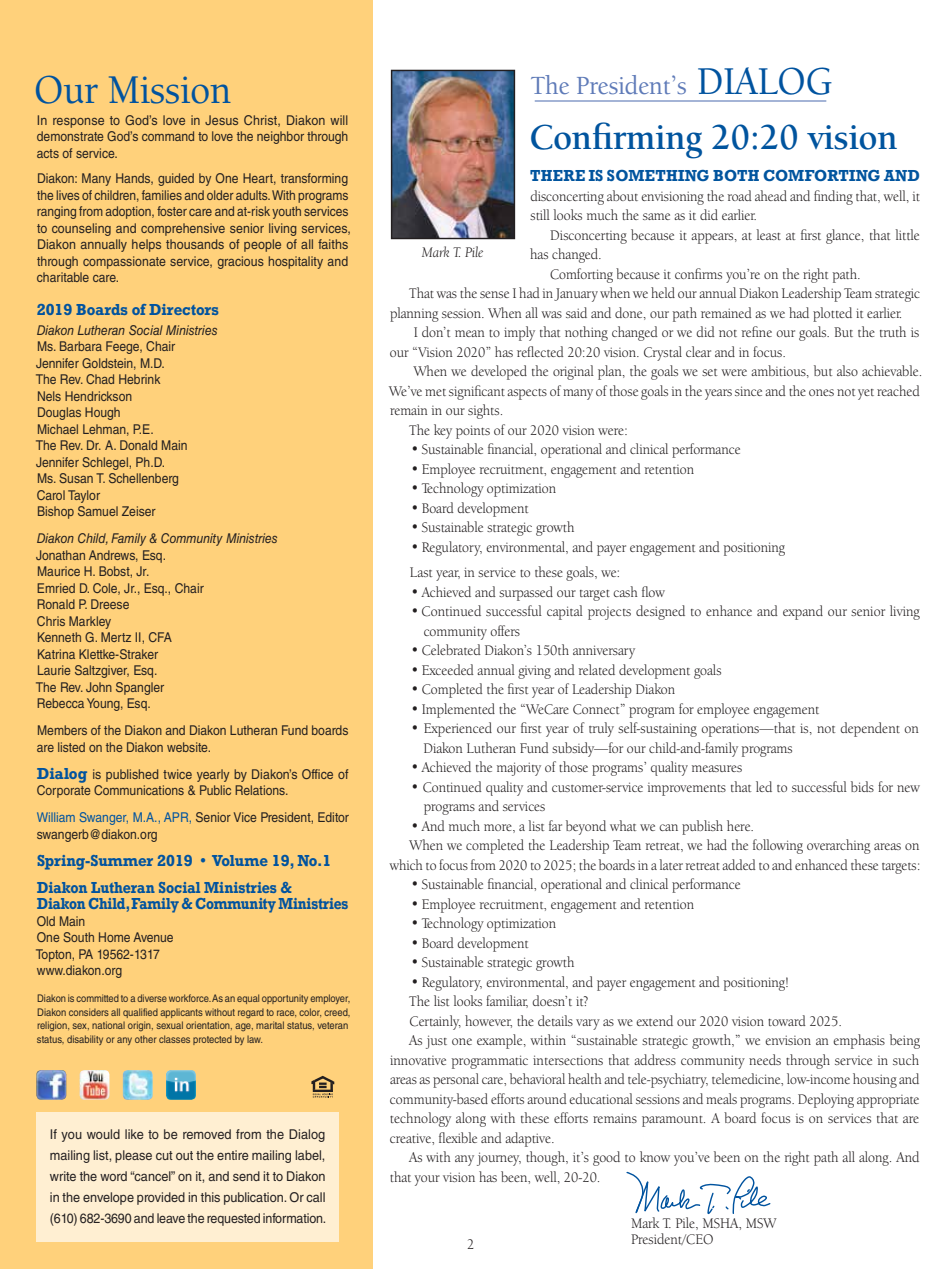
<style>
.page{position:relative;width:945px;height:1269px;background:#fff}
.page>*{position:absolute;margin:0;border:0;box-sizing:border-box;transform-origin:0 0}
.t1{font:500 42px "Berkeley Oldstyle IT Cby BT";color:#00539f;scale:.94 1}
.t2{font:700 37.5px "Berkeley Oldstyle IT Cby BT";color:#00549e}
.t3{font:500 27px "Berkeley Oldstyle IT Cby BT";color:#5f7bb8;scale:.94 1}
.t4{font:15px/19.5px "Berkeley Oldstyle IT Cby BT";color:#231f20;scale:.94 1}
.t5{font:15px/19.5px "Berkeley Oldstyle IT Cby BT";color:#231f20;scale:.95 1}
.t6{font:700 15px/27px "Rockwell";letter-spacing:-.005em;color:#00539f;scale:.94 1}
.t7{font:700 15px "Rockwell";letter-spacing:-.005em;color:#00539f;scale:.87 1}
.t8{font:700 15px "Rockwell";letter-spacing:.02em;color:#00549e;scale:.95 1}
.t9{font:italic 15px "Berkeley Oldstyle IT Cby BT";color:#231f20;scale:.94 1}
.t10{font:13.5px/16.5px "Helvetica LT Std";color:#231f20;scale:.9 1}
.t11{font:13.5px/21px "Helvetica LT Std";color:#231f20;text-align:justify;scale:.95 1}
.t12{font:13.5px/16.5px "Helvetica LT Std";color:#231f20;text-align:justify;scale:.93 1}
.t13{font:13.5px/16.5px "Helvetica LT Std";color:#231f20;scale:.92 1}
.t14{font:italic 13.5px "Helvetica LT Std";color:#231f20;scale:.9 1}
.t15{font:10.5px/13.5px "Helvetica LT Std";color:#231f20;scale:.89 1}
.s1{font-family:"Rockwell";font-weight:700;font-size:15px;color:#00539f}
.s2{color:#00539f}
.s3{font-size:40.5px;color:#00539f}
</style>
<div class="page">
<div style="left:0;top:0;width:373px;height:1269px;background:#ffd17b"></div>
<svg style="left:311px;top:1076px;width:23px;height:22px"></svg>
<div style="left:36px;top:1112px;width:303px;height:130px;background:#ffefd2"></div>
<img style="left:36px;top:1070px;width:30px;height:30px">
<img style="left:80px;top:1070px;width:30px;height:30px">
<img style="left:123px;top:1070px;width:30px;height:30px">
<img style="left:166px;top:1070px;width:30px;height:30px">
<hr style="left:535px;top:100px;width:291px;height:2px;background:#5f7bb8">
<svg style="left:626px;top:1171px;width:145px;height:44px"></svg>
<img style="left:393px;top:72px;width:120px;height:165px">
<div style="left:391px;top:70px;width:124px;height:169px;border:1px solid #231f20"></div>
<h1 class="t1" style="left:34px;top:64px;width:211px">Our Mission</h1>
<p class="t12" style="left:37px;top:112px;width:337px">In response to God’s love in Jesus Christ, Diakon will demonstrate God’s command to love the neighbor through acts of service.</p>
<p class="t10" style="left:37px;top:170px;width:351px">Diakon: Many Hands, guided by One Heart, transforming the lives of children, families and older adults. With programs ranging from adoption, foster care and at-risk youth services to counseling and comprehensive senior living services, Diakon annually helps thousands of people of all faiths through compassionate service, gracious hospitality and charitable care.</p>
<p class="t6" style="left:37px;top:296px;width:195px">2019 Boards of Directors</p>
<p class="t14" style="left:37px;top:322px;width:203px">Diakon Lutheran Social Ministries</p>
<p class="t10" style="left:36px;top:338px;width:170px">Ms. Barbara Feege, Chair<br>Jennifer Goldstein, M.D.<br>The Rev. Chad Hebrink<br>Nels Hendrickson<br>Douglas Hough<br>Michael Lehman, P.E.<br>The Rev. Dr. A. Donald Main<br>Jennifer Schlegel, Ph.D.<br>Ms. Susan T. Schellenberg<br>Carol Taylor<br>Bishop Samuel Zeiser</p>
<p class="t14" style="left:37px;top:531px;width:270px">Diakon Child, Family &amp; Community Ministries</p>
<p class="t10" style="left:36px;top:547px;width:188px">Jonathan Andrews, Esq.<br>Maurice H. Bobst, Jr.<br>Emried D. Cole, Jr., Esq., Chair<br>Ronald P. Dreese<br>Chris Markley<br>Kenneth G. Mertz II, CFA<br>Katrina Klettke-Straker<br>Laurie Saltzgiver, Esq.<br>The Rev. John Spangler<br>Rebecca Young, Esq.</p>
<p class="t10" style="left:37px;top:722px;width:348px">Members of the Diakon and Diakon Lutheran Fund boards are listed on the Diakon website.</p>
<p class="t13" style="left:37px;top:766px;width:340px"><span class="s1">Dialog</span> is published twice yearly by Diakon’s Office of<br>Corporate Communications &amp; Public Relations.</p>
<p class="t10" style="left:37px;top:809px;width:348px"><span class="s2">William Swanger, M.A., APR,</span> Senior Vice President, Editor swangerb@diakon.org</p>
<p class="t6" style="left:37px;top:847px;width:315px">Spring-Summer 2019 • Volume 19, No.1<br>Diakon Lutheran Social Ministries &amp;</p>
<p class="t7" style="left:37px;top:894px;width:359px">Diakon Child, Family &amp; Community Ministries</p>
<p class="t10" style="left:36px;top:913px;width:155px">Old Main<br>One South Home Avenue<br>Topton, PA 19562-1317 www.diakon.org</p>
<p class="t15" style="left:37px;top:992px;width:354px">Diakon is committed to a diverse workforce. As an equal opportunity employer, Diakon considers all qualified applicants without regard to race, color, creed, religion, sex, national origin, sexual orientation, age, marital status, veteran status, disability or any other classes protected by law.</p>
<p class="t11" style="left:50px;top:1124px;width:293px">If you would like to be removed from the Dialog mailing list, please cut out the entire mailing label, write the word “cancel” on it, and send it to Diakon in the envelope provided in this publication. Or call (610) 682-3690 and leave the requested information.</p>
<h3 class="t3" style="left:531px;top:69px;width:322px">The President’s <span class="s3">DIALOG</span></h3>
<h2 class="t2" style="left:530px;top:114px;width:369px">Confirming 20:20 vision</h2>
<p class="t8" style="left:530px;top:166px;width:412px">THERE IS SOMETHING BOTH COMFORTING AND</p>
<p class="t4" style="left:530px;top:186px;width:416px">disconcerting about envisioning the road ahead and finding that, well, it still looks much the same as it did earlier.</p>
<p class="t4" style="left:550px;top:225px;width:395px">Disconcerting because it appears, at least at first glance, that little</p>
<p class="t4" style="left:530px;top:245px;width:78px">has changed.</p>
<p class="t4" style="left:550px;top:264px;width:332px">Comforting because it confirms you’re on the right path.</p>
<p class="t4" style="left:409px;top:284px;width:545px">That was the sense I had in January when we held our annual Diakon Leadership Team strategic</p>
<p class="t4" style="left:390px;top:303px;width:547px">planning session. When all was said and done, our path remained as we had plotted it earlier.</p>
<p class="t4" style="left:414px;top:323px;width:539px">I don’t mean to imply that nothing changed or we did not refine our goals. But the truth is</p>
<p class="t4" style="left:390px;top:342px;width:423px">our “Vision 2020” has reflected 20:20 vision. Crystal clear and in focus.</p>
<p class="t4" style="left:414px;top:362px;width:543px">When we developed the original plan, the goals we set were ambitious, but also achievable.</p>
<p class="t4" style="left:389px;top:381px;width:566px">We’ve met significant aspects of many of those goals in the years since and the ones not yet reached</p>
<p class="t4" style="left:390px;top:401px;width:122px">remain in our sights.</p>
<p class="t4" style="left:409px;top:420px;width:234px">The key points of our 2020 vision were:</p>
<p class="t4" style="left:411px;top:440px;width:353px">• Sustainable financial, operational and clinical performance</p>
<p class="t4" style="left:411px;top:459px;width:303px">• Employee recruitment, engagement and retention</p>
<p class="t4" style="left:411px;top:479px;width:156px">• Technology optimization</p>
<p class="t4" style="left:411px;top:498px;width:127px">• Board development</p>
<p class="t4" style="left:411px;top:518px;width:176px">• Sustainable strategic growth</p>
<p class="t4" style="left:410px;top:534px;width:401px;line-height:25.5px">• Regulatory, environmental, and payer engagement and positioning<br>Last year, in service to these goals, we:</p>
<p class="t4" style="left:411px;top:582px;width:272px">• Achieved and surpassed our target cash flow</p>
<p class="t5" style="left:424px;top:602px;width:524px;text-indent:-13px">• Continued successful capital projects designed to enhance and expand our senior living community offers</p>
<p class="t4" style="left:411px;top:641px;width:240px">• Celebrated Diakon’s 150th anniversary</p>
<p class="t4" style="left:411px;top:660px;width:332px">• Exceeded annual giving and related development goals</p>
<p class="t4" style="left:411px;top:680px;width:283px">• Completed the first year of Leadership Diakon</p>
<p class="t4" style="left:411px;top:699px;width:436px">• Implemented the “WeCare Connect” program for employee engagement</p>
<p class="t5" style="left:423px;top:719px;width:523px;text-indent:-13px">• Experienced our first year of truly self-sustaining operations—that is, not dependent on<br>Diakon Lutheran Fund subsidy—for our child-and-family programs</p>
<p class="t4" style="left:411px;top:758px;width:354px">• Achieved the majority of those programs’ quality measures</p>
<p class="t4" style="left:424px;top:777px;width:529px;text-indent:-13px">• Continued quality and customer-service improvements that led to successful bids for new programs and services</p>
<p class="t4" style="left:411px;top:816px;width:367px">• And much more, a list far beyond what we can publish here.</p>
<p class="t4" style="left:410px;top:836px;width:544px">When we completed the Leadership Team retreat, we had the following overarching areas on</p>
<p class="t4" style="left:390px;top:855px;width:566px">which to focus from 2020 to 2025; the boards in a later retreat added to and enhanced these targets:</p>
<p class="t4" style="left:411px;top:875px;width:353px">• Sustainable financial, operational and clinical performance</p>
<p class="t4" style="left:411px;top:894px;width:303px">• Employee recruitment, engagement and retention</p>
<p class="t4" style="left:411px;top:914px;width:156px">• Technology optimization</p>
<p class="t4" style="left:411px;top:933px;width:127px">• Board development</p>
<p class="t4" style="left:411px;top:953px;width:176px">• Sustainable strategic growth</p>
<p class="t4" style="left:411px;top:972px;width:404px">• Regulatory, environmental, and payer engagement and positioning!</p>
<p class="t4" style="left:409px;top:992px;width:192px">The list looks familiar, doesn’t it?</p>
<p class="t4" style="left:410px;top:1011px;width:462px">Certainly, however, the details vary as we extend our 2020 vision toward 2025.</p>
<p class="t4" style="left:409px;top:1031px;width:545px">As just one example, within “sustainable strategic growth,” we envision an emphasis being</p>
<p class="t4" style="left:390px;top:1050px;width:564px">innovative programmatic intersections that address community needs through service in such</p>
<p class="t4" style="left:390px;top:1070px;width:565px">areas as personal care, behavioral health and tele-psychiatry, telemedicine, low-income housing and</p>
<p class="t4" style="left:390px;top:1089px;width:565px">community-based efforts around educational sessions and meals programs. Deploying appropriate</p>
<p class="t5" style="left:390px;top:1109px;width:559px">technology along with these efforts remains paramount. A board focus is on services that are</p>
<p class="t4" style="left:390px;top:1128px;width:177px">creative, flexible and adaptive.</p>
<p class="t4" style="left:409px;top:1148px;width:544px">As with any journey, though, it’s good to know you’ve been on the right path all along. And</p>
<p class="t4" style="left:390px;top:1167px;width:226px">that your vision has been, well, 20-20.</p>
<p class="t9" style="left:422px;top:243px;width:67px">Mark T. Pile</p>
<p class="t4" style="left:467px;top:1234px;width:9px">2</p>
<p class="t4" style="left:631px;top:1215px;width:156px;line-height:16.5px">Mark T. Pile, MSHA, MSW<br>President/CEO</p>
</div>
